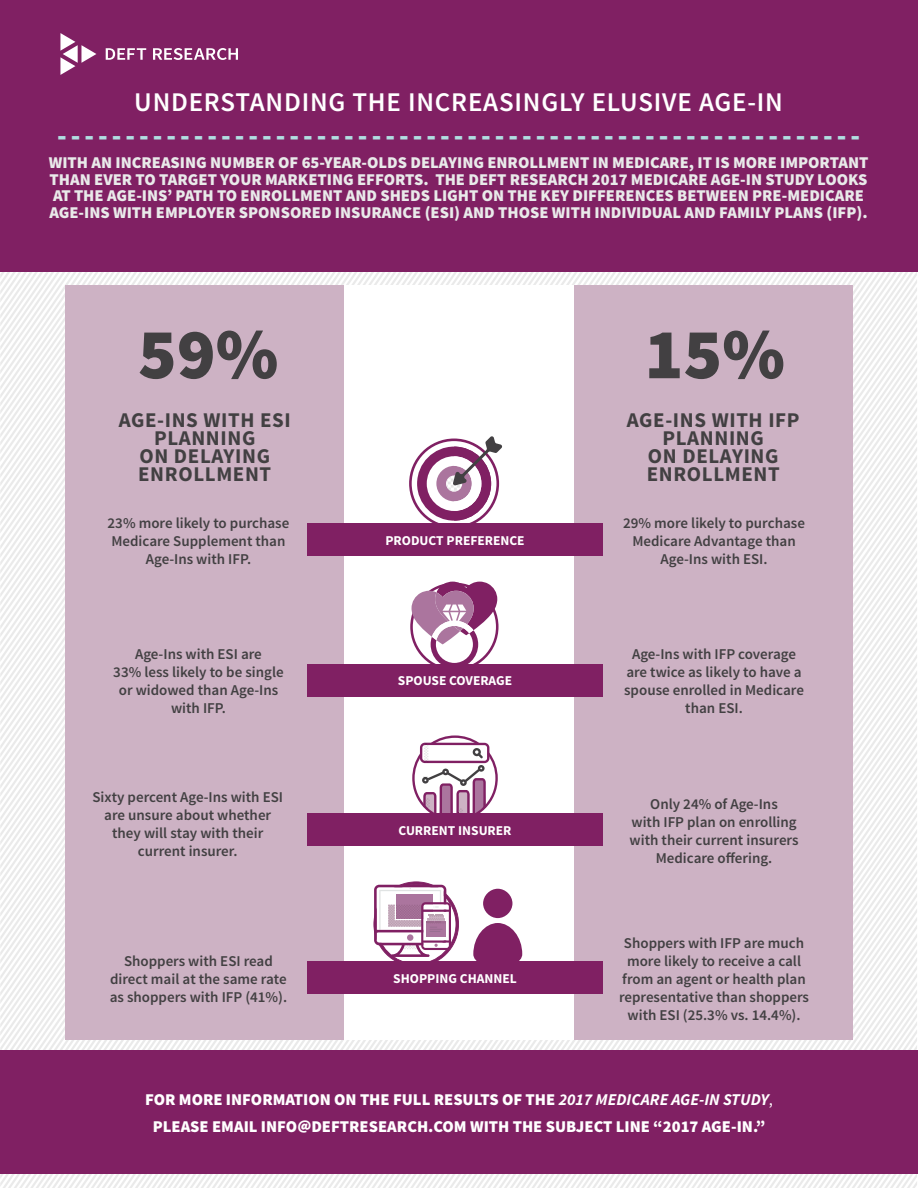
<style>
.page{position:relative;width:918px;height:1188px;background:#fff}
.page>*{position:absolute;margin:0;border:0;box-sizing:border-box;transform-origin:0 0}
.t1{font:900 72px "Source Sans Pro";color:#424042}
.t2{font:900 28.5px "Source Sans Pro";color:#b0dee1}
.t3{font:600 27px "Source Sans Pro";letter-spacing:.03em;color:#fff}
.t4{font:700 21px/18px "Source Sans Pro";letter-spacing:.03em;color:#424042;text-align:center}
.t5{font:900 16.5px/16.5px "Source Sans Pro";color:#e9eaea}
.t6{font:900 16.5px/27px "Source Sans Pro";color:#fff;text-align:center}
.t7{font:600 15px/18px "Source Sans Pro";color:#424042;text-align:center}
.t8{font:700 13.5px "Source Sans Pro";color:#fff}
.s1{font-weight:700;font-style:italic}
.s2{font-weight:400}
</style>
<div class="page">
<svg style="left:14px;top:272px;width:32px;height:916px"></svg>
<svg style="left:559px;top:670px;width:358px;height:518px"></svg>
<svg style="left:592px;top:718px;width:325px;height:470px"></svg>
<svg style="left:620px;top:758px;width:297px;height:430px"></svg>
<svg style="left:652px;top:805px;width:265px;height:383px"></svg>
<svg style="left:680px;top:845px;width:237px;height:343px"></svg>
<svg style="left:713px;top:893px;width:204px;height:295px"></svg>
<svg style="left:747px;top:941px;width:170px;height:247px"></svg>
<div style="left:344px;top:285px;width:230px;height:755px;background:#fff"></div>
<div style="left:66px;top:285px;width:278px;height:755px;background:#cdb2c4"></div>
<div style="left:574px;top:285px;width:278px;height:755px;background:#cdb2c4"></div>
<div style="left:0;top:0;width:918px;height:272px;background:#802063"></div>
<div style="left:0;top:1050px;width:918px;height:123px;background:#802063"></div>
<svg style="left:60px;top:33px;width:178px;height:42px"></svg>
<div style="left:307px;top:524px;width:296px;height:32px;background:#802063"></div>
<div style="left:307px;top:664px;width:296px;height:33px;background:#802063"></div>
<svg style="left:412px;top:735px;width:86px;height:79px"></svg>
<div style="left:307px;top:814px;width:296px;height:32px;background:#802063"></div>
<svg style="left:373px;top:881px;width:86px;height:81px"></svg>
<svg style="left:473px;top:889px;width:49px;height:73px"></svg>
<div style="left:307px;top:962px;width:296px;height:32px;background:#802063"></div>
<svg style="left:410px;top:582px;width:89px;height:82px"></svg>
<svg style="left:409px;top:436px;width:94px;height:88px"></svg>
<h3 class="t3" style="left:134px;top:85px;width:650px">UNDERSTANDING THE INCREASINGLY ELUSIVE AGE-IN</h3>
<h2 class="t2" style="left:57px;top:116px;width:805px">-----------------------------------------------------------</h2>
<p class="t5" style="left:49px;top:154px;width:821px">WITH AN INCREASING NUMBER OF 65-YEAR-OLDS DELAYING ENROLLMENT IN MEDICARE, IT IS MORE IMPORTANT THAN EVER TO TARGET YOUR MARKETING EFFORTS. THE DEFT RESEARCH 2017 MEDICARE AGE-IN STUDY LOOKS AT THE AGE-INS’ PATH TO ENROLLMENT AND SHEDS LIGHT ON THE KEY DIFFERENCES BETWEEN PRE-MEDICARE AGE-INS WITH EMPLOYER SPONSORED INSURANCE (ESI) AND THOSE WITH INDIVIDUAL AND FAMILY PLANS (IFP).</p>
<h1 class="t1" style="left:138px;top:305px;width:142px">59%</h1>
<h1 class="t1" style="left:645px;top:305px;width:142px">15%</h1>
<h3 class="t4" style="left:119px;top:412px;width:174px">AGE-INS WITH ESI<br>PLANNING<br>ON DELAYING<br>ENROLLMENT</h3>
<h3 class="t4" style="left:627px;top:412px;width:174px">AGE-INS WITH IFP<br>PLANNING<br>ON DELAYING<br>ENROLLMENT</h3>
<p class="t7" style="left:108px;top:514px;width:183px">23% more likely to purchase<br>Medicare Supplement than<br>Age-Ins with IFP.</p>
<p class="t7" style="left:623px;top:514px;width:183px">29% more likely to purchase<br>Medicare Advantage than<br>Age-Ins with ESI.</p>
<p class="t8" style="left:385px;top:532px;width:141px">PRODUCT PREFERENCE</p>
<p class="t7" style="left:113px;top:645px;width:172px">Age-Ins with ESI are<br>33% less likely to be single or widowed than Age-Ins with IFP.</p>
<p class="t7" style="left:624px;top:645px;width:181px">Age-Ins with IFP coverage are twice as likely to have a spouse enrolled in Medicare than ESI.</p>
<p class="t8" style="left:398px;top:672px;width:116px">SPOUSE COVERAGE</p>
<p class="t7" style="left:92px;top:789px;width:192px">Sixty percent Age-Ins with ESI are unsure about whether they will stay with their current insurer.</p>
<p class="t7" style="left:630px;top:795px;width:170px">Only 24% of Age-Ins<br>with IFP plan on enrolling with their current insurers<br>Medicare offering.</p>
<p class="t8" style="left:398px;top:822px;width:115px">CURRENT INSURER</p>
<p class="t7" style="left:110px;top:952px;width:179px">Shoppers with ESI read direct mail at the same rate as shoppers with IFP (41%).</p>
<p class="t8" style="left:393px;top:970px;width:125px">SHOPPING CHANNEL</p>
<p class="t7" style="left:619px;top:934px;width:192px">Shoppers with IFP are much more likely to receive a call from an agent or health plan representative than shoppers with ESI (25.3% vs. 14.4%).</p>
<p class="t6" style="left:145px;top:1086px;width:629px">FOR MORE INFORMATION ON THE FULL RESULTS OF THE <span class="s1">2017 MEDICARE AGE-IN STUDY</span><span class="s2">,<br></span>PLEASE EMAIL INFO@DEFTRESEARCH.COM WITH THE SUBJECT LINE “2017 AGE-IN.”</p>
</div>
